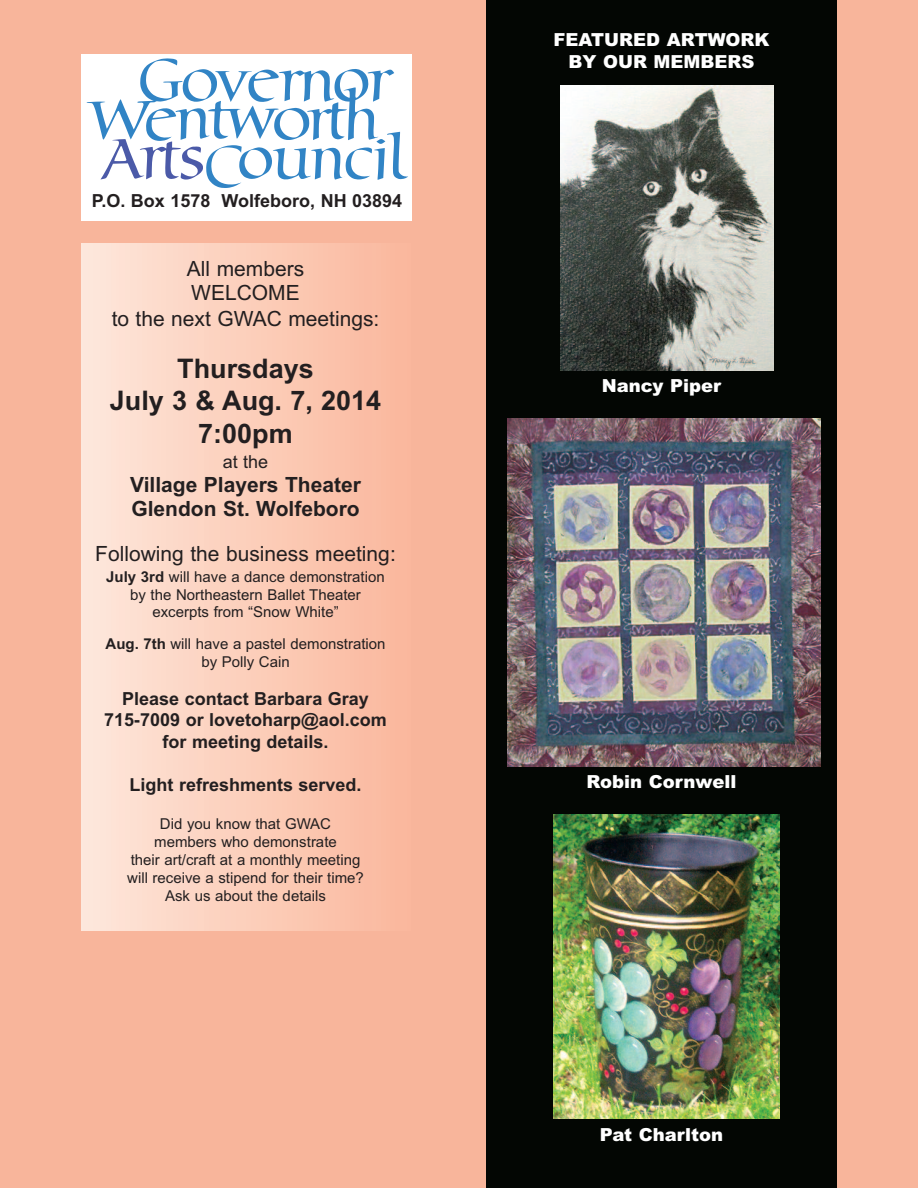
<style>
.page{position:relative;width:918px;height:1188px;background:#f8b59b}
.page>*{position:absolute;margin:0;border:0;box-sizing:border-box;transform-origin:0 0}
.t1{font:27px/32.4px "Arial Bold MT OTF";color:#231f20;text-align:center}
.t2{font:21px/24.8px "Arial";color:#231f20;text-align:center}
.t3{font:21px/24px "Arial Bold MT OTF";color:#231f20}
.t4{font:18px/21.6px "Arial Bold MT OTF";color:#231f20;text-align:center}
.t5{font:900 18px/21.6px "Arial";color:#fff;text-align:center}
.t6{font:18px "Arial";color:#231f20}
.t7{font:15px/18px "Arial";color:#231f20;text-align:center}
.s1{font-family:"Arial Bold MT OTF"}
</style>
<div class="page">
<div style="left:81px;top:54px;width:331px;height:166px;background:#fff"></div>
<svg style="left:87px;top:58px;width:321px;height:130px"></svg>
<img style="left:81px;top:243px;width:278px;height:688px">
<div style="left:486px;top:0;width:351px;height:1188px;background:#030603"></div>
<img style="left:561px;top:86px;width:213px;height:284px">
<img style="left:554px;top:814px;width:226px;height:305px">
<img style="left:507px;top:419px;width:313px;height:348px">
<p class="t4" style="left:92px;top:190px;width:312px">P.O. Box 1578 Wolfeboro, NH 03894</p>
<h2 class="t2" style="left:112px;top:257px;width:269px">All members<br>WELCOME<br>to the next GWAC meetings:</h2>
<h1 class="t1" style="left:110px;top:352px;width:273px">Thursdays<br>July 3 &amp; Aug. 7, 2014<br>7:00pm</h1>
<p class="t6" style="left:223px;top:452px;width:47px">at the</p>
<h2 class="t3" style="left:130px;top:473px;width:232px">Village Players Theater<br>Glendon St. Wolfeboro</h2>
<h2 class="t2" style="left:95px;top:542px;width:302px">Following the business meeting:</h2>
<p class="t7" style="left:106px;top:568px;width:280px"><span class="s1">July 3rd</span> will have a dance demonstration by the Northeastern Ballet Theater</p>
<p class="t7" style="left:106px;top:595px;width:282px;line-height:32.1px">excerpts from “Snow White”<br><span class="s1">Aug. 7th</span> will have a pastel demonstration</p>
<p class="t7" style="left:201px;top:652px;width:90px">by Polly Cain</p>
<p class="t4" style="left:104px;top:688px;width:284px">Please contact Barbara Gray<br>715-7009 or lovetoharp@aol.com for meeting details.</p>
<p class="t4" style="left:130px;top:774px;width:234px">Light refreshments served.</p>
<p class="t7" style="left:127px;top:814px;width:238px">Did you know that GWAC members who demonstrate<br>their art/craft at a monthly meeting will receive a stipend for their time?<br>Ask us about the details</p>
<p class="t5" style="left:554px;top:29px;width:217px">FEATURED ARTWORK<br>BY OUR MEMBERS</p>
<p class="t5" style="left:602px;top:375px;width:121px">Nancy Piper</p>
<p class="t5" style="left:587px;top:771px;width:151px">Robin Cornwell</p>
<p class="t5" style="left:600px;top:1124px;width:125px">Pat Charlton</p>
</div>
